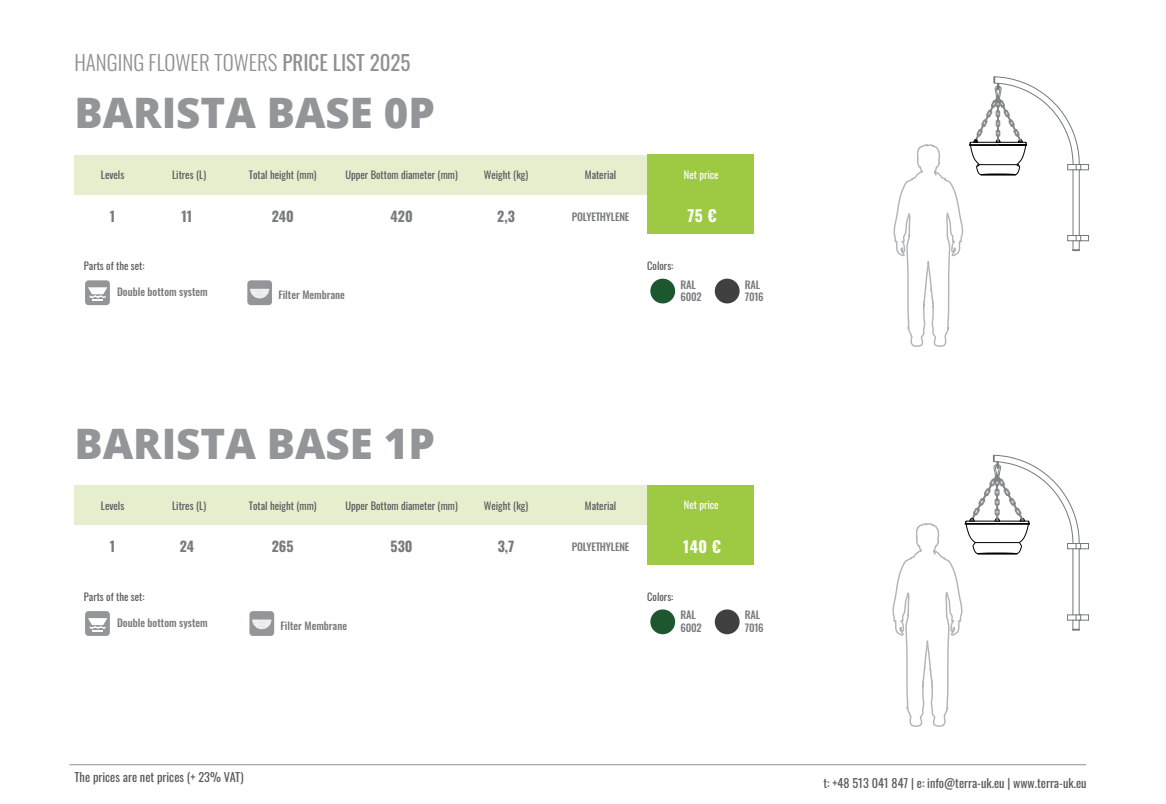
<style>
.page{position:relative;width:1166px;height:804px;background:#fff}
.page>*{position:absolute;margin:0;border:0;box-sizing:border-box;transform-origin:0 0}
.t1{font:800 42px "Open Sans";color:#949598}
.t2{font:300 21px "Oswald";color:#928e92}
.t3{font:700 15.75px "Oswald";color:#fff}
.t4{font:700 14px "Oswald";color:#797a7d}
.t5{font:12.25px "Oswald";color:#58595b}
.t6{font:10.5px "Oswald";color:#58595b}
.t7{font:500 10.5px "Oswald";color:#797a7d}
.t8{font:500 10.5px "Oswald";letter-spacing:-.02em;color:#797a7d}
.t9{font:10.5px "Oswald";color:#fff}
.s1{font-weight:400}
</style>
<div class="page">
<hr style="left:69px;top:764px;width:1017px;height:1px;background:#929293">
<div style="left:647px;top:154px;width:107px;height:80px;background:#9ec942"></div>
<div style="left:74px;top:155px;width:572px;height:39px;background:#e5efce"></div>
<div style="left:85px;top:280px;width:25px;height:25px;background:#939598;border-radius:4px"></div>
<svg style="left:88px;top:287px;width:19px;height:13px"></svg>
<div style="left:650px;top:279px;width:25px;height:24px;background:#1d5730;border-radius:50%"></div>
<div style="left:715px;top:279px;width:24px;height:24px;background:#414041;border-radius:50%"></div>
<div style="left:647px;top:485px;width:107px;height:80px;background:#9ec942"></div>
<div style="left:74px;top:486px;width:572px;height:39px;background:#e5efce"></div>
<div style="left:85px;top:611px;width:25px;height:25px;background:#939598;border-radius:4px"></div>
<svg style="left:88px;top:618px;width:19px;height:13px"></svg>
<div style="left:650px;top:609px;width:25px;height:25px;background:#1d5730;border-radius:50%"></div>
<div style="left:715px;top:609px;width:24px;height:25px;background:#414041;border-radius:50%"></div>
<div style="left:247px;top:280px;width:25px;height:25px;background:#939598;border-radius:4px"></div>
<svg style="left:250px;top:289px;width:20px;height:9px"></svg>
<div style="left:249px;top:611px;width:25px;height:25px;background:#939598;border-radius:4px"></div>
<svg style="left:252px;top:619px;width:20px;height:10px"></svg>
<svg style="left:892px;top:454px;width:197px;height:273px"></svg>
<hr style="left:975px;top:542px;width:44px;height:1px;background:#000">
<svg style="left:893px;top:76px;width:196px;height:271px"></svg>
<h2 class="t2" style="left:74px;top:43px;width:338px">HANGING FLOWER TOWERS <span class="s1">PRICE LIST 2025</span></h2>
<h1 class="t1" style="left:74px;top:81px;width:362px">BARISTA BASE 0P</h1>
<p class="t6" style="left:101px;top:166px;width:25px">Levels</p>
<p class="t6" style="left:484px;top:166px;width:46px">Weight (kg)</p>
<p class="t9" style="left:684px;top:165px;width:36px">Net price</p>
<h3 class="t3" style="left:687px;top:207px;width:31px">75 €</h3>
<p class="t6" style="left:172px;top:166px;width:35px">Litres (L)</p>
<h3 class="t4" style="left:181px;top:209px;width:12px">11</h3>
<p class="t6" style="left:249px;top:166px;width:69px">Total height (mm)</p>
<h3 class="t4" style="left:272px;top:209px;width:24px">240</h3>
<p class="t6" style="left:345px;top:166px;width:114px">Upper Bottom diameter (mm)</p>
<h3 class="t4" style="left:390px;top:209px;width:24px">420</h3>
<h3 class="t4" style="left:497px;top:209px;width:19px">2,3</h3>
<p class="t6" style="left:585px;top:166px;width:33px">Material</p>
<p class="t8" style="left:572px;top:211px;width:59px">POLYETHYLENE</p>
<h3 class="t4" style="left:110px;top:209px;width:7px">1</h3>
<p class="t6" style="left:84px;top:256px;width:62px">Parts of the set:</p>
<p class="t7" style="left:117px;top:287px;width:92px">Double bottom system</p>
<p class="t7" style="left:278px;top:290px;width:68px">Filter Membrane</p>
<h1 class="t1" style="left:74px;top:411px;width:362px">BARISTA BASE 1P</h1>
<p class="t6" style="left:647px;top:256px;width:28px">Colors:</p>
<p class="t7" style="left:680px;top:279px;width:17px">RAL</p>
<p class="t7" style="left:745px;top:279px;width:17px">RAL</p>
<p class="t7" style="left:680px;top:291px;width:23px">6002</p>
<p class="t7" style="left:745px;top:291px;width:20px">7016</p>
<p class="t6" style="left:101px;top:496px;width:25px">Levels</p>
<p class="t6" style="left:484px;top:496px;width:46px">Weight (kg)</p>
<p class="t9" style="left:684px;top:495px;width:36px">Net price</p>
<h3 class="t3" style="left:683px;top:538px;width:39px">140 €</h3>
<p class="t6" style="left:172px;top:496px;width:35px">Litres (L)</p>
<h3 class="t4" style="left:180px;top:539px;width:16px">24</h3>
<p class="t6" style="left:249px;top:496px;width:69px">Total height (mm)</p>
<h3 class="t4" style="left:272px;top:539px;width:23px">265</h3>
<p class="t6" style="left:345px;top:496px;width:114px">Upper Bottom diameter (mm)</p>
<h3 class="t4" style="left:391px;top:539px;width:24px">530</h3>
<h3 class="t4" style="left:498px;top:539px;width:18px">3,7</h3>
<p class="t6" style="left:585px;top:496px;width:33px">Material</p>
<p class="t8" style="left:572px;top:541px;width:59px">POLYETHYLENE</p>
<h3 class="t4" style="left:110px;top:539px;width:7px">1</h3>
<p class="t6" style="left:84px;top:587px;width:62px">Parts of the set:</p>
<p class="t7" style="left:117px;top:617px;width:92px">Double bottom system</p>
<p class="t7" style="left:280px;top:620px;width:68px">Filter Membrane</p>
<p class="t5" style="left:75px;top:766px;width:170px">The prices are net prices (+ 23% VAT)</p>
<p class="t6" style="left:647px;top:587px;width:28px">Colors:</p>
<p class="t7" style="left:680px;top:609px;width:17px">RAL</p>
<p class="t7" style="left:745px;top:609px;width:17px">RAL</p>
<p class="t7" style="left:680px;top:621px;width:23px">6002</p>
<p class="t7" style="left:745px;top:621px;width:20px">7016</p>
<p class="t5" style="left:823px;top:772px;width:265px">t: +48 513 041 847 | e: info@terra-uk.eu | www.terra-uk.eu</p>
</div>
